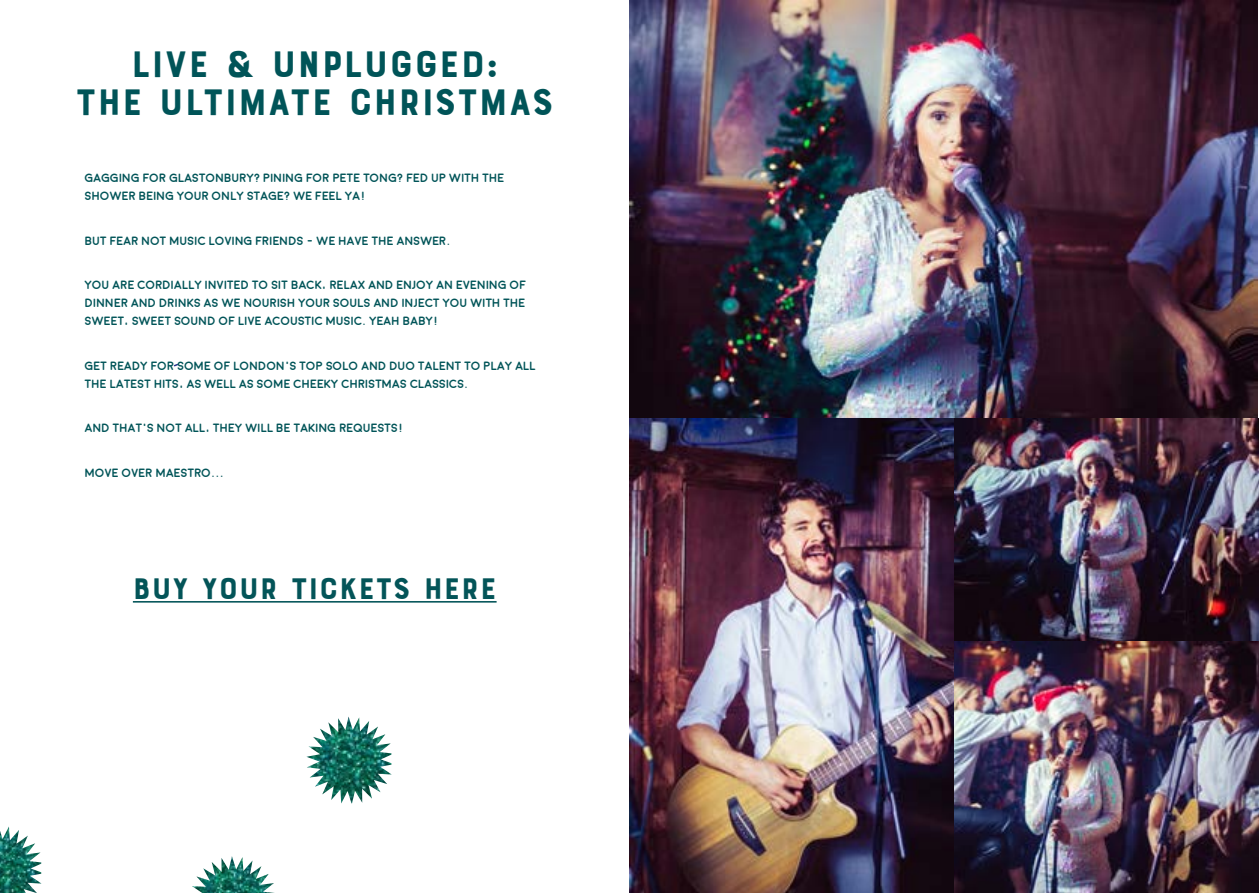
<style>
.page{position:relative;width:1259px;height:893px;background:#fff}
.page>*{position:absolute;margin:0;border:0;box-sizing:border-box;transform-origin:0 0}
.t1{font:39px/37.5px "Bourton Base";letter-spacing:.025em;color:#005458;text-align:center}
.t2{font:31.5px "Bourton Base";letter-spacing:.025em;color:#035458}
.t3{font:700 12px/18px "Moon";color:#005458}
</style>
<div class="page">
<img style="left:629px;top:0;width:628px;height:418px">
<svg style="left:173px;top:363px;width:5px;height:4px"></svg>
<img style="left:306px;top:716px;width:85px;height:87px">
<img style="left:192px;top:856px;width:83px;height:37px">
<img style="left:0;top:826px;width:41px;height:67px">
<img style="left:629px;top:418px;width:630px;height:475px">
<hr style="left:133px;top:601px;width:363px;height:2px;background:#035458">
<h1 class="t1" style="left:76px;top:47px;width:479px">LIVE &amp; UNPLUGGED:<br>THE ULTIMATE CHRISTMAS</h1>
<p class="t3" style="left:85px;top:170px;width:421px">GAGGING FOR GLASTONBURY? PINING FOR PETE TONG? FED UP WITH THE<br>SHOWER BEING YOUR ONLY STAGE? WE FEEL YA!</p>
<p class="t3" style="left:85px;top:232px;width:367px">BUT FEAR NOT MUSIC LOVING FRIENDS - WE HAVE THE ANSWER.</p>
<p class="t3" style="left:85px;top:277px;width:443px;text-align:justify">YOU ARE CORDIALLY INVITED TO SIT BACK, RELAX AND ENJOY AN EVENING OF DINNER AND DRINKS AS WE NOURISH YOUR SOULS AND INJECT YOU WITH THE SWEET, SWEET SOUND OF LIVE ACOUSTIC MUSIC. YEAH BABY!</p>
<p class="t3" style="left:85px;top:357px;width:452px">GET READY FOR SOME OF LONDON’S TOP SOLO AND DUO TALENT TO PLAY ALL<br>THE LATEST HITS, AS WELL AS SOME CHEEKY CHRISTMAS CLASSICS.</p>
<p class="t3" style="left:85px;top:420px;width:320px">AND THAT’S NOT ALL, THEY WILL BE TAKING REQUESTS!</p>
<p class="t3" style="left:85px;top:464px;width:141px">MOVE OVER MAESTRO...</p>
<h2 class="t2" style="left:133px;top:569px;width:365px">BUY YOUR TICKETS HERE</h2>
</div>
